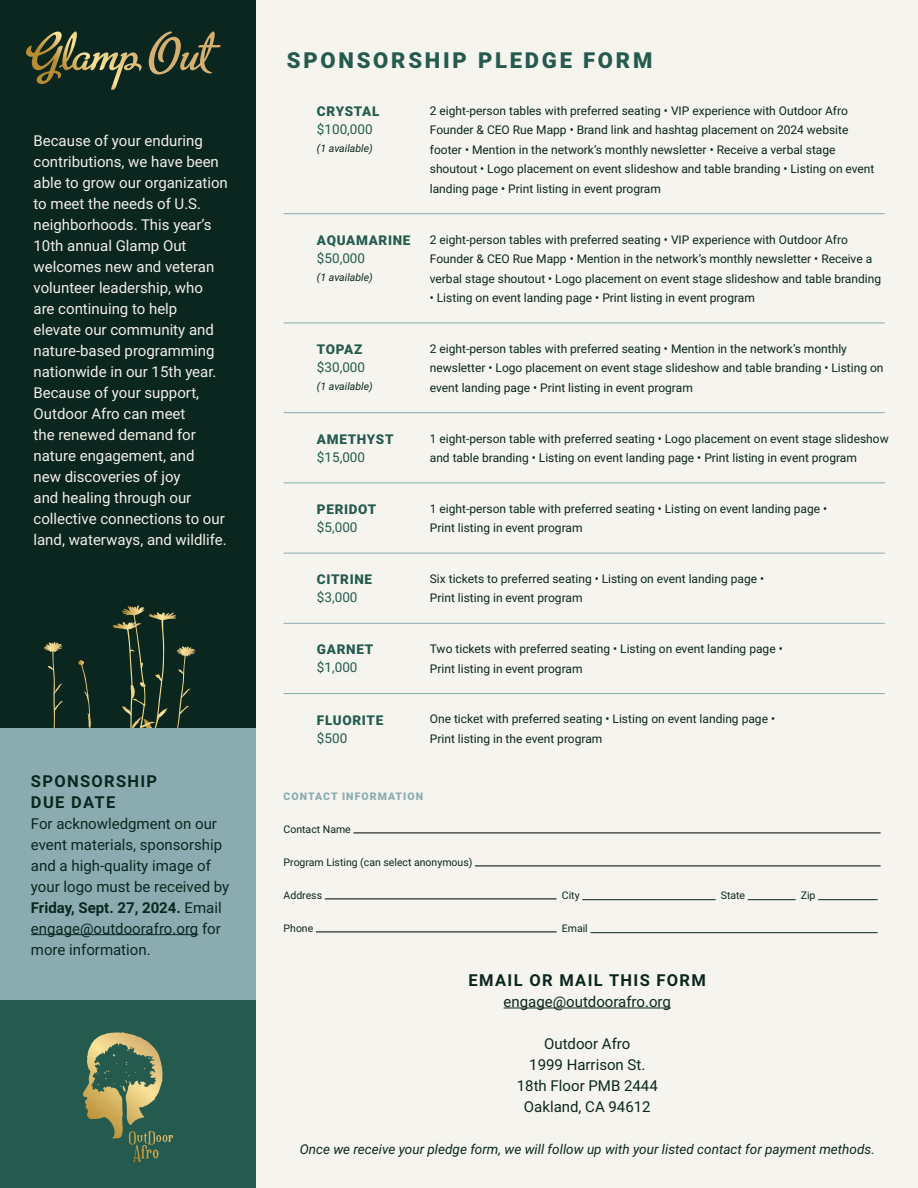
<style>
.page{position:relative;width:918px;height:1188px;background:#fff}
.page>*{position:absolute;margin:0;border:0;box-sizing:border-box;transform-origin:0 0}
.t1{font:900 22.05px "Roboto";letter-spacing:.125em;color:#255a4f}
.t2{font:700 16.5px/21px "Roboto";letter-spacing:.08em;color:#0b261f}
.t3{font:15px/21px "Roboto";color:#f2efe8}
.t4{font:15px/21px "Roboto";color:#0b261f}
.t5{font:italic 13.5px "Roboto";color:#0b261f}
.t6{font:900 13.5px "Roboto";letter-spacing:.05em;color:#255a4f}
.t7{font:13.5px "Roboto";color:#255a4f}
.t8{font:12px/19.5px "Roboto";color:#0b261f}
.t9{font:10.5px "Roboto";color:#0b261f}
.t10{font:italic 10.5px "Roboto";color:#0b261f}
.t11{font:900 10.5px "Roboto";letter-spacing:.1em;color:#8aacb1}
.s1{font-weight:700}
</style>
<div class="page">
<div style="left:256px;top:0;width:662px;height:1188px;background:#f5f4ee"></div>
<div style="left:0;top:0;width:256px;height:729px;background:#0b261f"></div>
<svg style="left:44px;top:642px;width:10px;height:87px"></svg>
<svg style="left:59px;top:32px;width:162px;height:58px"></svg>
<div style="left:0;top:1000px;width:256px;height:188px;background:#255a4f"></div>
<svg style="left:112px;top:606px;width:73px;height:123px"></svg>
<svg style="left:78px;top:660px;width:13px;height:69px"></svg>
<div style="left:0;top:729px;width:256px;height:271px;background:#8aacb1"></div>
<hr style="left:31px;top:934px;width:167px;height:1px;background:#0b261f">
<svg style="left:83px;top:1032px;width:40px;height:107px"></svg>
<hr style="left:284px;top:213px;width:601px;height:1px;background:#8aacb1">
<hr style="left:284px;top:323px;width:601px;height:1px;background:#8aacb1">
<hr style="left:284px;top:412px;width:601px;height:1px;background:#8aacb1">
<hr style="left:284px;top:483px;width:601px;height:1px;background:#8aacb1">
<hr style="left:284px;top:553px;width:601px;height:1px;background:#8aacb1">
<hr style="left:284px;top:623px;width:601px;height:1px;background:#8aacb1">
<hr style="left:284px;top:693px;width:601px;height:1px;background:#8aacb1">
<hr style="left:353px;top:833px;width:528px;height:1px;background:#000">
<hr style="left:475px;top:866px;width:406px;height:1px;background:#000">
<hr style="left:325px;top:899px;width:232px;height:1px;background:#000">
<hr style="left:582px;top:899px;width:134px;height:1px;background:#0b261f">
<hr style="left:748px;top:899px;width:48px;height:1px;background:#0b261f">
<hr style="left:818px;top:899px;width:60px;height:1px;background:#0b261f">
<hr style="left:316px;top:932px;width:241px;height:1px;background:#000">
<hr style="left:590px;top:932px;width:288px;height:1px;background:#0b261f">
<hr style="left:504px;top:1008px;width:167px;height:1px;background:#0b261f">
<p class="t3" style="left:34px;top:130px;width:196px">Because of your enduring contributions, we have been able to grow our organization to meet the needs of U.S. neighborhoods. This year’s<br>10th annual Glamp Out welcomes new and veteran volunteer leadership, who<br>are continuing to help elevate our community and nature-based programming nationwide in our 15th year.<br>Because of your support,<br>Outdoor Afro can meet<br>the renewed demand for nature engagement, and<br>new discoveries of joy<br>and healing through our collective connections to our land, waterways, and wildlife.</p>
<h2 class="t2" style="left:31px;top:770px;width:128px">SPONSORSHIP<br>DUE DATE</h2>
<p class="t4" style="left:31px;top:812px;width:200px">For acknowledgment on our event materials, sponsorship and a high-quality image of your logo must be received by<br><span class="s1">Friday, Sept. 27, 2024.</span> Email engage@outdoorafro.org for more information.</p>
<h1 class="t1" style="left:287px;top:44px;width:367px">SPONSORSHIP PLEDGE FORM</h1>
<p class="t6" style="left:317px;top:102px;width:64px">CRYSTAL</p>
<p class="t7" style="left:317px;top:120px;width:57px">$100,000</p>
<p class="t10" style="left:317px;top:141px;width:57px">(1 available)</p>
<p class="t8" style="left:430px;top:100px;width:446px">2 eight-person tables with preferred seating • VIP experience with Outdoor Afro Founder &amp; CEO Rue Mapp • Brand link and hashtag placement on 2024 website footer • Mention in the network’s monthly newsletter • Receive a verbal stage shoutout • Logo placement on event slideshow and table branding • Listing on event landing page • Print listing in event program</p>
<p class="t6" style="left:317px;top:230px;width:95px">AQUAMARINE</p>
<p class="t7" style="left:317px;top:248px;width:50px">$50,000</p>
<p class="t10" style="left:317px;top:270px;width:57px">(1 available)</p>
<p class="t6" style="left:317px;top:340px;width:47px">TOPAZ</p>
<p class="t7" style="left:317px;top:358px;width:50px">$30,000</p>
<p class="t10" style="left:317px;top:379px;width:57px">(1 available)</p>
<p class="t8" style="left:430px;top:229px;width:453px">2 eight-person tables with preferred seating • VIP experience with Outdoor Afro<br>Founder &amp; CEO Rue Mapp • Mention in the network’s monthly newsletter • Receive a verbal stage shoutout • Logo placement on event stage slideshow and table branding</p>
<p class="t8" style="left:430px;top:288px;width:327px">• Listing on event landing page • Print listing in event program</p>
<p class="t8" style="left:430px;top:338px;width:455px">2 eight-person tables with preferred seating • Mention in the network’s monthly newsletter • Logo placement on event stage slideshow and table branding • Listing on event landing page • Print listing in event program</p>
<p class="t6" style="left:317px;top:429px;width:78px">AMETHYST</p>
<p class="t7" style="left:317px;top:447px;width:50px">$15,000</p>
<p class="t8" style="left:430px;top:428px;width:460px">1 eight-person table with preferred seating • Logo placement on event stage slideshow and table branding • Listing on event landing page • Print listing in event program</p>
<p class="t6" style="left:317px;top:500px;width:61px">PERIDOT</p>
<p class="t7" style="left:317px;top:518px;width:42px">$5,000</p>
<p class="t8" style="left:430px;top:498px;width:399px">1 eight-person table with preferred seating • Listing on event landing page •<br>Print listing in event program</p>
<p class="t6" style="left:317px;top:570px;width:57px">CITRINE</p>
<p class="t7" style="left:317px;top:588px;width:42px">$3,000</p>
<p class="t8" style="left:430px;top:569px;width:336px">Six tickets to preferred seating • Listing on event landing page •<br>Print listing in event program</p>
<p class="t6" style="left:317px;top:640px;width:58px">GARNET</p>
<p class="t7" style="left:317px;top:658px;width:42px">$1,000</p>
<p class="t8" style="left:430px;top:639px;width:354px">Two tickets with preferred seating • Listing on event landing page •<br>Print listing in event program</p>
<p class="t6" style="left:317px;top:710px;width:68px">FLUORITE</p>
<p class="t7" style="left:317px;top:728px;width:32px">$500</p>
<p class="t8" style="left:430px;top:709px;width:347px">One ticket with preferred seating • Listing on event landing page •<br>Print listing in the event program</p>
<p class="t11" style="left:284px;top:789px;width:141px">CONTACT INFORMATION</p>
<p class="t9" style="left:284px;top:822px;width:69px">Contact Name</p>
<p class="t9" style="left:284px;top:855px;width:190px">Program Listing (can select anonymous)</p>
<p class="t9" style="left:284px;top:888px;width:40px">Address</p>
<p class="t9" style="left:562px;top:888px;width:19px">City</p>
<p class="t9" style="left:721px;top:888px;width:26px">State</p>
<p class="t9" style="left:801px;top:888px;width:16px">Zip</p>
<p class="t9" style="left:284px;top:921px;width:31px">Phone</p>
<p class="t9" style="left:562px;top:921px;width:27px">Email</p>
<h2 class="t2" style="left:469px;top:969px;width:239px">EMAIL OR MAIL THIS FORM</h2>
<p class="t4" style="left:504px;top:990px;width:169px">engage@outdoorafro.org</p>
<p class="t4" style="left:517px;top:1032px;width:142px;text-align:center">Outdoor Afro<br>1999 Harrison St.<br>18th Floor PMB 2444<br>Oakland, CA 94612</p>
<p class="t5" style="left:300px;top:1140px;width:577px">Once we receive your pledge form, we will follow up with your listed contact for payment methods.</p>
</div>
